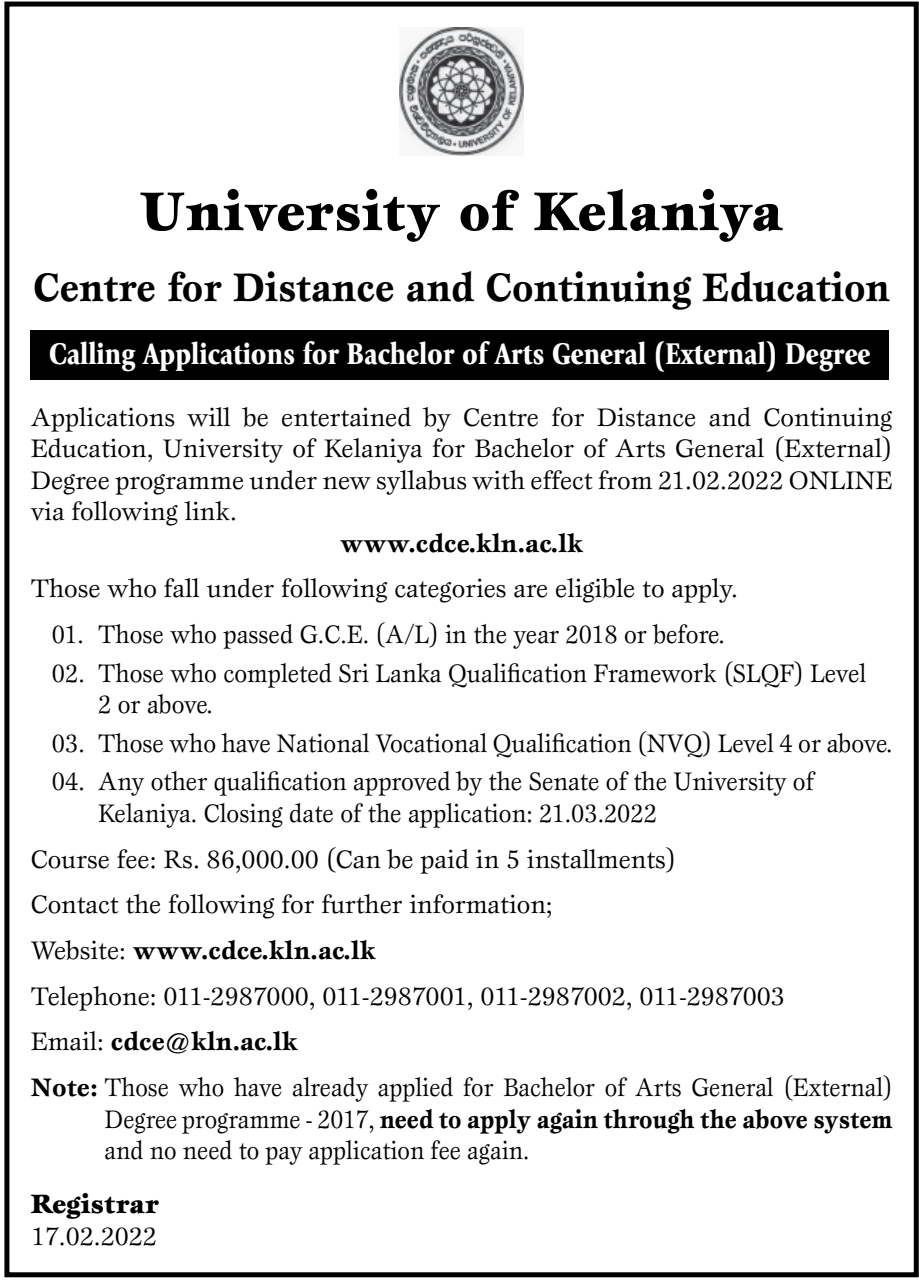
<style>
.page{position:relative;width:919px;height:1286px;background:#fff}
.page>*{position:absolute;margin:0;border:0;box-sizing:border-box;transform-origin:0 0}
.t1{font:900 56.25px "Esprit";color:#000}
.t2{font:700 41.25px "Esprit";color:#000;scale:.94 1}
.t3{font:900 31.25px "Giovanni";color:#fff;scale:.83 1}
.t4{font:900 27.5px "Esprit";color:#000}
.t5{font:26.25px/45.8px "Esprit";color:#000;text-align:justify}
.t6{font:26.25px/31.5px "Esprit";color:#000;scale:.94 1}
.t7{font:26.25px/31.5px "Esprit";color:#000;scale:.92 1}
.t8{font:700 26.25px "Esprit";color:#000}
.s1{font-weight:700}
</style>
<div class="page">
<img style="left:399px;top:28px;width:125px;height:127px">
<div style="left:31px;top:330px;width:858px;height:50px;background:#000"></div>
<div style="left:4px;top:2px;width:915px;height:1275px;border:5px solid #000"></div>
<h1 class="t1" style="left:140px;top:189px;width:645px">University of Kelaniya</h1>
<h2 class="t2" style="left:33px;top:271px;width:913px">Centre for Distance and Continuing Education</h2>
<p class="t3" style="left:49px;top:341px;width:991px">Calling Applications for Bachelor of Arts General (External) Degree</p>
<p class="t5" style="left:31px;top:402px;width:863px;line-height:31.5px">Applications will be entertained by Centre for Distance and Continuing Education, University of Kelaniya for Bachelor of Arts General (External)<br>Degree programme under new syllabus with effect from 21.02.2022 ONLINE via following link.</p>
<p class="t8" style="left:340px;top:533px;width:245px">www.cdce.kln.ac.lk</p>
<p class="t5" style="left:31px;top:567px;width:709px">Those who fall under following categories are eligible to apply.</p>
<p class="t6" style="left:52px;top:620px;width:717px">01. Those who passed G.C.E. (A/L) in the year 2018 or before.</p>
<p class="t6" style="left:98px;top:658px;width:819px;text-indent:-46px">02. Those who completed Sri Lanka Qualification Framework (SLQF) Level<br>2 or above.</p>
<p class="t6" style="left:52px;top:729px;width:896px">03. Those who have National Vocational Qualification (NVQ) Level 4 or above.</p>
<p class="t6" style="left:98px;top:767px;width:763px;text-indent:-46px">04. Any other qualification approved by the Senate of the University of<br>Kelaniya. Closing date of the application: 21.03.2022</p>
<p class="t5" style="left:31px;top:837px;width:863px;text-align:left">Course fee: Rs. 86,000.00 (Can be paid in 5 installments)<br>Contact the following for further information;<br>Website: <span class="s1">www.cdce.kln.ac.lk<br></span>Telephone: 011-2987000, 011-2987001, 011-2987002, 011-2987003<br>Email: <span class="s1">cdce@kln.ac.lk<br>Note:</span> Those who have already applied for Bachelor of Arts General (External)</p>
<p class="t7" style="left:105px;top:1104px;width:858px">Degree programme - 2017, <span class="s1">need to apply again through the above system </span>and no need to pay application fee again.</p>
<p class="t4" style="left:31px;top:1193px;width:130px">Registrar</p>
<p class="t5" style="left:31px;top:1214px;width:128px">17.02.2022</p>
</div>
